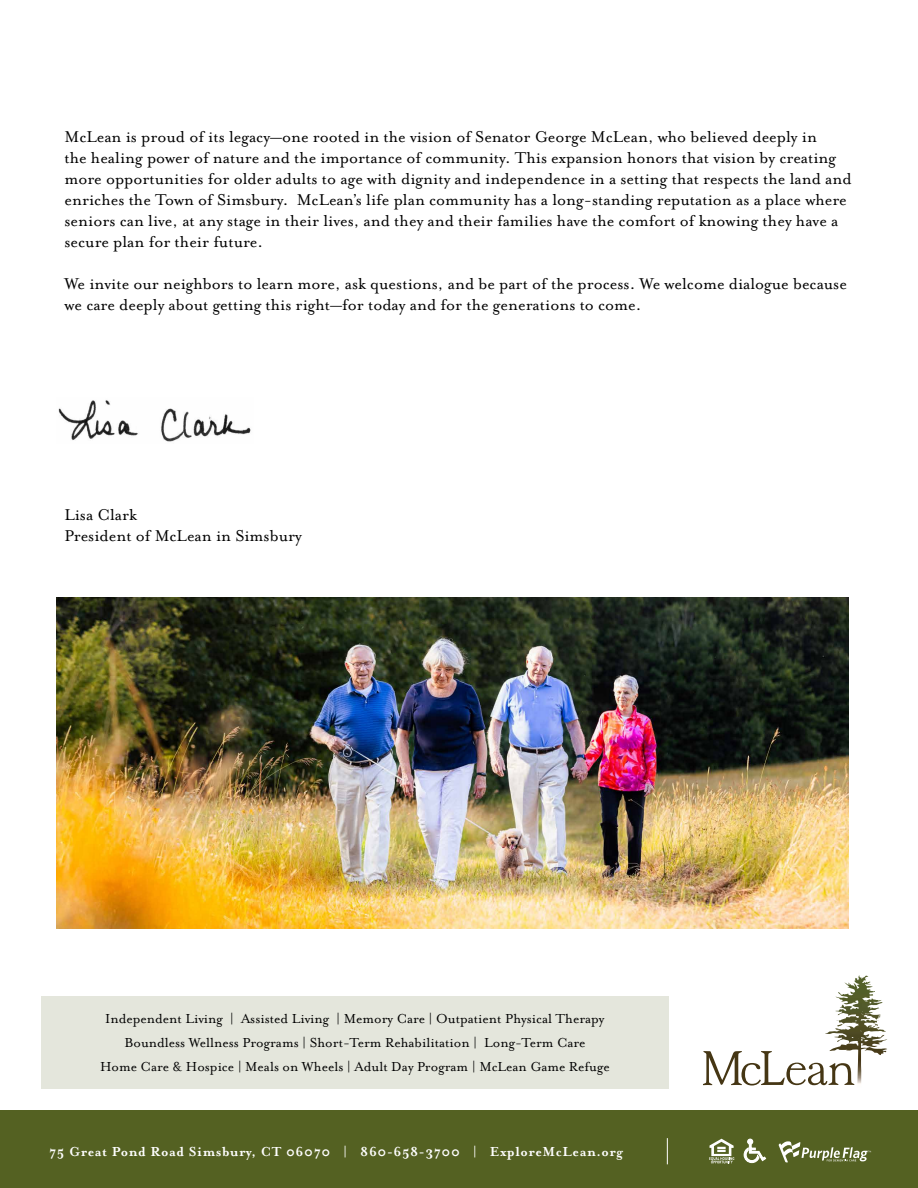
<style>
.page{position:relative;width:918px;height:1188px;background:#fff}
.page>*{position:absolute;margin:0;border:0;box-sizing:border-box;transform-origin:0 0}
.t1{font:18px/21px "Mrs Eaves OT";color:#000}
.t2{font:15px/24px "Mrs Eaves OT";color:#000;text-align:center}
.t3{font:700 15px "Mrs Eaves OT";letter-spacing:.04em;color:#fefefe}
</style>
<div class="page">
<div style="left:41px;top:996px;width:628px;height:93px;background:#e4e6dc"></div>
<svg style="left:703px;top:1051px;width:151px;height:35px"></svg>
<img style="left:844px;top:975px;width:16px;height:16px">
<div style="left:0;top:1110px;width:918px;height:78px;background:#546122"></div>
<svg style="left:667px;top:1138px;width:1px;height:26px"></svg>
<svg style="left:779px;top:1141px;width:92px;height:21px"></svg>
<svg style="left:744px;top:1139px;width:22px;height:24px"></svg>
<svg style="left:709px;top:1139px;width:25px;height:24px"></svg>
<img style="left:58px;top:400px;width:193px;height:42px">
<img style="left:56px;top:597px;width:793px;height:331px">
<p class="t1" style="left:64px;top:126px;width:789px">McLean is proud of its legacy—one rooted in the vision of Senator George McLean, who believed deeply in<br>the healing power of nature and the importance of community. This expansion honors that vision by creating more opportunities for older adults to age with dignity and independence in a setting that respects the land and enriches the Town of Simsbury. McLean’s life plan community has a long-standing reputation as a place where seniors can live, at any stage in their lives, and they and their families have the comfort of knowing they have a secure plan for their future.</p>
<p class="t1" style="left:64px;top:273px;width:784px">We invite our neighbors to learn more, ask questions, and be part of the process. We welcome dialogue because we care deeply about getting this right—for today and for the generations to come.</p>
<p class="t1" style="left:64px;top:504px;width:239px">Lisa Clark<br>President of McLean in Simsbury</p>
<p class="t2" style="left:100px;top:1007px;width:511px">Independent Living | Assisted Living | Memory Care | Outpatient Physical Therapy<br>Boundless Wellness Programs | Short-Term Rehabilitation | Long-Term Care<br>Home Care &amp; Hospice | Meals on Wheels | Adult Day Program | McLean Game Refuge</p>
<p class="t3" style="left:49px;top:1143px;width:575px">75 Great Pond Road Simsbury, CT 06070 | 860-658-3700 | ExploreMcLean.org</p>
</div>
